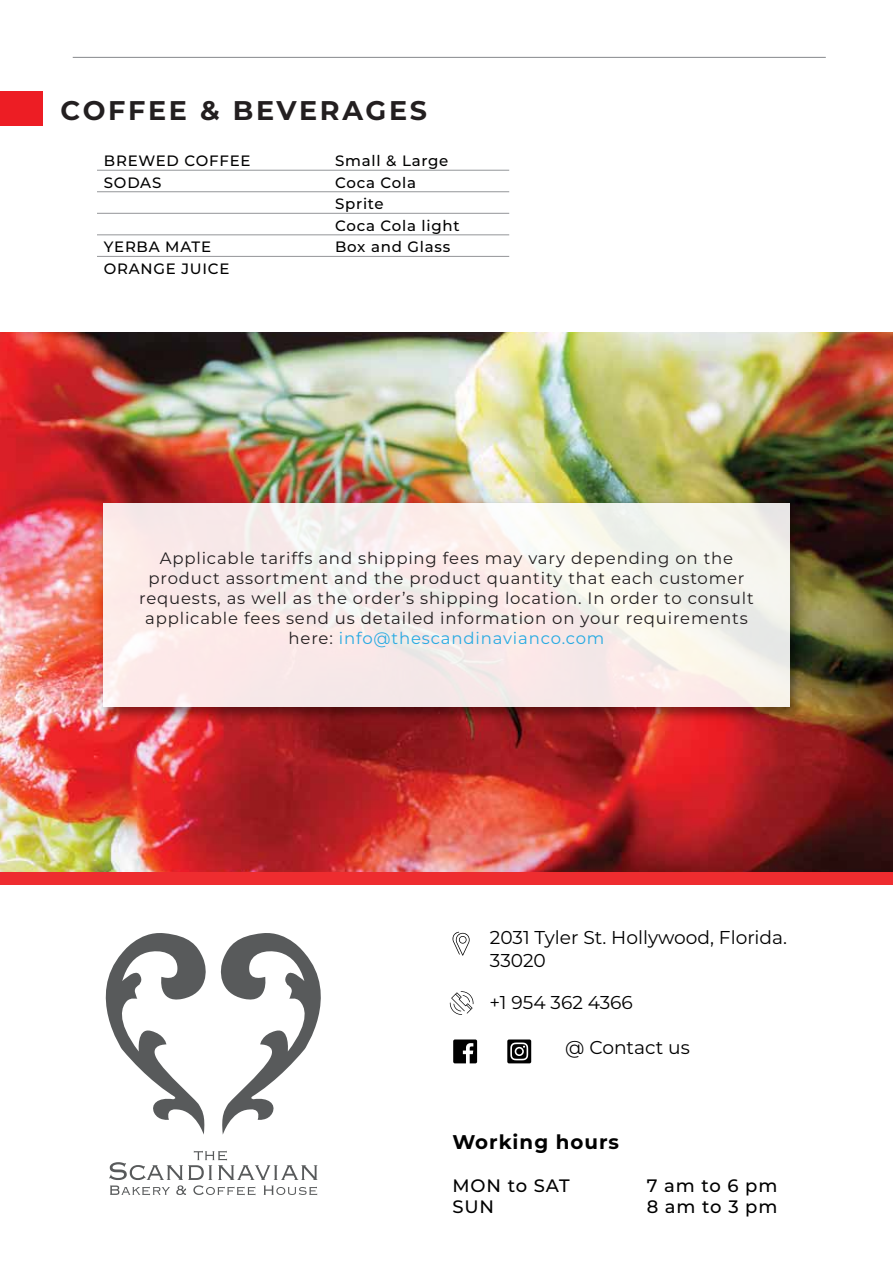
<style>
.page{position:relative;width:893px;height:1263px;background:#fff}
.page>*{position:absolute;margin:0;border:0;box-sizing:border-box;transform-origin:0 0}
.t1{font:700 27px "Montserrat";letter-spacing:.1em;color:#231f20}
.t2{font:700 19.8px "Montserrat";letter-spacing:.05em;color:#010101}
.t3{font:18.6px/22.4px "Montserrat";color:#010101}
.t4{font:500 18px "Montserrat";letter-spacing:.05em;color:#010101}
.t5{font:16.5px/19.8px "Montserrat";letter-spacing:.05em;color:#231f20;text-align:center}
.t6{font:500 15px/21.6px "Montserrat";letter-spacing:.05em;color:#010101}
.s1{color:#28aae2}
</style>
<div class="page">
<hr style="left:73px;top:57px;width:753px;height:1px;background:#939598">
<div style="left:0;top:91px;width:42px;height:34px;background:#ed1d24"></div>
<hr style="left:97px;top:170px;width:412px;height:1px;background:#939598">
<hr style="left:97px;top:191px;width:412px;height:1px;background:#939598">
<hr style="left:97px;top:213px;width:412px;height:1px;background:#939598">
<hr style="left:97px;top:234px;width:412px;height:1px;background:#939598">
<hr style="left:97px;top:256px;width:412px;height:1px;background:#939598">
<img style="left:0;top:332px;width:893px;height:540px">
<img style="left:94px;top:494px;width:715px;height:232px">
<svg style="left:103px;top:503px;width:687px;height:204px;fill:#f8ebe9"></svg>
<svg style="left:453px;top:1039px;width:24px;height:24px"></svg>
<svg style="left:507px;top:1039px;width:24px;height:24px"></svg>
<svg style="left:450px;top:991px;width:24px;height:24px"></svg>
<svg style="left:452px;top:932px;width:18px;height:24px"></svg>
<svg style="left:105px;top:933px;width:101px;height:202px"></svg>
<svg style="left:220px;top:933px;width:101px;height:202px"></svg>
<svg style="left:109px;top:1151px;width:208px;height:44px"></svg>
<div style="left:0;top:872px;width:893px;height:12px;background:#ee2c2f"></div>
<h1 class="t1" style="left:61px;top:91px;width:368px">COFFEE &amp; BEVERAGES</h1>
<p class="t6" style="left:104px;top:150px;width:148px">BREWED COFFEE<br>SODAS</p>
<p class="t6" style="left:335px;top:150px;width:126px">Small &amp; Large<br>Coca Cola<br>Sprite<br>Coca Cola light<br>Box and Glass</p>
<p class="t6" style="left:104px;top:236px;width:127px">YERBA MATE<br>ORANGE JUICE</p>
<p class="t5" style="left:139px;top:548px;width:616px">Applicable tariffs and shipping fees may vary depending on the product assortment and the product quantity that each customer requests, as well as the order’s shipping location. In order to consult applicable fees send us detailed information on your requirements here: <span class="s1">info@thescandinavianco.com</span></p>
<p class="t3" style="left:490px;top:926px;width:299px">2031 Tyler St. Hollywood, Florida.<br>33020</p>
<p class="t3" style="left:490px;top:990px;width:145px">+1 954 362 4366</p>
<p class="t3" style="left:565px;top:1036px;width:126px">@ Contact us</p>
<p class="t2" style="left:452px;top:1127px;width:168px">Working hours</p>
<p class="t4" style="left:452px;top:1173px;width:119px">MON to SAT</p>
<p class="t4" style="left:647px;top:1173px;width:132px">7 am to 6 pm</p>
<p class="t4" style="left:452px;top:1194px;width:43px">SUN</p>
<p class="t4" style="left:647px;top:1194px;width:132px">8 am to 3 pm</p>
</div>
